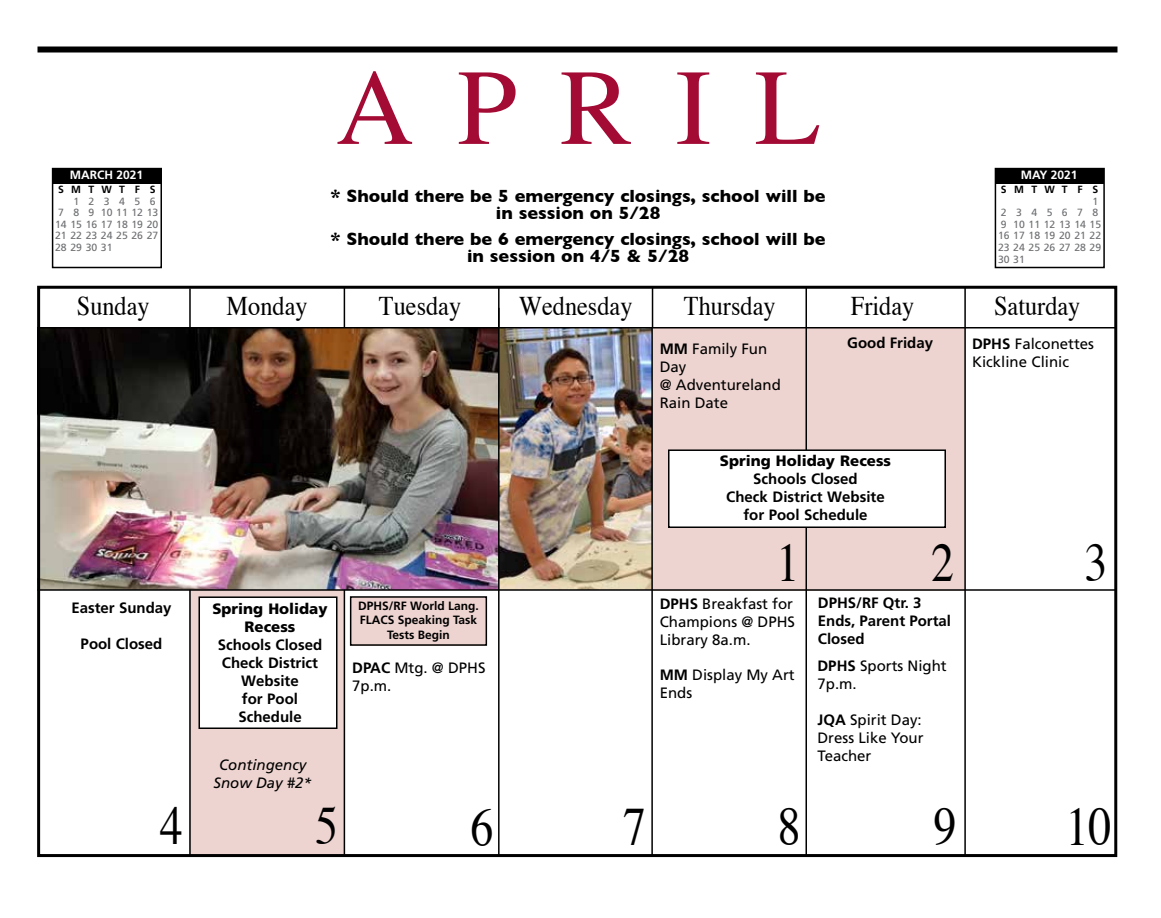
<style>
.page{position:relative;width:1161px;height:918px;background:#fff}
.page>*{position:absolute;margin:0;border:0;box-sizing:border-box;transform-origin:0 0}
.t1{font:108px "Times";letter-spacing:.4em;color:#a30b35}
.t2{font:54px "Times";color:#000;scale:.85 1}
.t3{font:27px "Times";color:#000;scale:.9 1}
.t4{font:700 18px/17.5px "Gill Sans";color:#000;text-align:center}
.t5{font:15px/18px "Frutiger";color:#000}
.t6{font:700 15px/18px "Frutiger";color:#000;text-align:center}
.t7{font:900 15px/18px "Frutiger";color:#000;text-align:center}
.t8{font:italic 15px/18px "Frutiger";color:#000;text-align:center}
.t9{font:700 12px/14.4px "Frutiger";color:#000;text-align:center}
.t10{font:700 12px "Frutiger";color:#fff}
.t11{font:10.5px/11.6px "Frutiger";color:#6d6e71}
.t12{font:700 10.5px "Frutiger";color:#000}
.s1{font-weight:700}
</style>
<div class="page">
<img style="left:41px;top:329px;width:610px;height:260px">
<div style="left:189px;top:590px;width:155px;height:266px;background:#edd4d0"></div>
<div style="left:652px;top:328px;width:313px;height:263px;background:#edd4d0"></div>
<div style="left:37px;top:286px;width:1080px;height:571px;border:3px solid #000"></div>
<hr style="left:189px;top:590px;width:2px;height:266px;background:#000">
<hr style="left:189px;top:288px;width:2px;height:39px;background:#000">
<hr style="left:344px;top:590px;width:1px;height:266px;background:#000">
<hr style="left:344px;top:286px;width:1px;height:41px;background:#000">
<hr style="left:498px;top:287px;width:2px;height:41px;background:#000">
<hr style="left:652px;top:287px;width:1px;height:41px;background:#000">
<hr style="left:498px;top:308px;width:2px;height:547px;background:#000">
<hr style="left:651px;top:327px;width:2px;height:529px;background:#000">
<div style="left:38px;top:47px;width:1080px;height:6px;background:#000"></div>
<hr style="left:964px;top:287px;width:2px;height:569px;background:#000">
<hr style="left:37px;top:327px;width:1080px;height:2px;background:#000">
<hr style="left:37px;top:589px;width:1080px;height:2px;background:#000">
<hr style="left:806px;top:287px;width:1px;height:569px;background:#000">
<div style="left:52px;top:168px;width:110px;height:100px;border:2px solid #000"></div>
<div style="left:53px;top:168px;width:108px;height:15px;background:#000"></div>
<div style="left:995px;top:168px;width:110px;height:100px;border:2px solid #000"></div>
<div style="left:995px;top:168px;width:109px;height:15px;background:#000"></div>
<div style="left:351px;top:597px;width:135px;height:48px;background:#edd4d0"></div>
<div style="left:350px;top:596px;width:137px;height:50px;border:2px solid #000"></div>
<div style="left:669px;top:450px;width:276px;height:77px;background:#fff"></div>
<div style="left:668px;top:449px;width:278px;height:79px;border:2px solid #000"></div>
<div style="left:199px;top:597px;width:138px;height:131px;background:#fff"></div>
<div style="left:199px;top:596px;width:139px;height:133px;border:2px solid #000"></div>
<h1 class="t1" style="left:336px;top:7px;width:486px">APRIL</h1>
<p class="t10" style="left:70px;top:168px;width:75px">MARCH 2021</p>
<p class="t10" style="left:1021px;top:168px;width:58px">MAY 2021</p>
<p class="t12" style="left:58px;top:183px;width:7px">S</p>
<p class="t11" style="left:55px;top:207px;width:105px">7<br>14 15 16 17 18 19 20<br>21 22 23 24 25 26 27<br>28 29 30 31</p>
<p class="t12" style="left:150px;top:183px;width:7px">S</p>
<p class="t11" style="left:150px;top:195px;width:7px">6</p>
<p class="t12" style="left:71px;top:183px;width:11px">M</p>
<p class="t11" style="left:73px;top:195px;width:7px">1<br>8</p>
<p class="t12" style="left:89px;top:183px;width:7px">T</p>
<p class="t11" style="left:89px;top:195px;width:7px">2<br>9</p>
<p class="t12" style="left:102px;top:183px;width:12px">W</p>
<p class="t11" style="left:101px;top:195px;width:59px">3<br>10 11 12 13</p>
<p class="t12" style="left:135px;top:183px;width:7px">F</p>
<p class="t11" style="left:134px;top:195px;width:7px">5</p>
<p class="t12" style="left:119px;top:183px;width:7px">T</p>
<p class="t11" style="left:119px;top:195px;width:7px">4</p>
<p class="t4" style="left:331px;top:187px;width:497px">* Should there be 5 emergency closings, school will be in session on 5/28</p>
<p class="t4" style="left:331px;top:229px;width:497px">* Should there be 6 emergency closings, school will be in session on 4/5 &amp; 5/28</p>
<p class="t12" style="left:1001px;top:183px;width:7px">S</p>
<p class="t11" style="left:998px;top:207px;width:105px">2<br>9<br>16 17 18 19 20 21 22<br>23 24 25 26 27 28 29<br>30 31</p>
<p class="t12" style="left:1093px;top:183px;width:7px">S</p>
<p class="t11" style="left:1093px;top:195px;width:7px">1<br>8</p>
<p class="t12" style="left:1014px;top:183px;width:11px">M</p>
<p class="t11" style="left:1013px;top:207px;width:89px">3<br>10 11 12 13 14 15</p>
<p class="t12" style="left:1031px;top:183px;width:7px">T</p>
<p class="t11" style="left:1031px;top:207px;width:7px">4</p>
<p class="t12" style="left:1044px;top:183px;width:12px">W</p>
<p class="t11" style="left:1047px;top:207px;width:7px">5</p>
<p class="t12" style="left:1078px;top:183px;width:7px">F</p>
<p class="t11" style="left:1077px;top:207px;width:7px">7</p>
<p class="t12" style="left:1062px;top:183px;width:7px">T</p>
<p class="t11" style="left:1062px;top:207px;width:7px">6</p>
<h3 class="t3" style="left:77px;top:281px;width:83px">Sunday</h3>
<h3 class="t3" style="left:227px;top:281px;width:91px">Monday</h3>
<h3 class="t3" style="left:379px;top:281px;width:93px">Tuesday</h3>
<h3 class="t3" style="left:519px;top:281px;width:127px">Wednesday</h3>
<h3 class="t3" style="left:684px;top:281px;width:103px">Thursday</h3>
<h3 class="t3" style="left:851px;top:281px;width:72px">Friday</h3>
<h3 class="t3" style="left:994px;top:281px;width:97px">Saturday</h3>
<p class="t5" style="left:660px;top:339px;width:123px"><span class="s1">MM</span> Family Fun<br>Day<br>@ Adventureland<br>Rain Date</p>
<p class="t6" style="left:847px;top:334px;width:87px">Good Friday</p>
<p class="t7" style="left:720px;top:451px;width:173px">Spring Holiday Recess</p>
<p class="t6" style="left:726px;top:469px;width:160px">Schools Closed<br>Check District Website for Pool Schedule</p>
<p class="t5" style="left:972px;top:335px;width:124px"><span class="s1">DPHS</span> Falconettes<br>Kickline Clinic</p>
<p class="t6" style="left:71px;top:599px;width:102px">Easter Sunday</p>
<p class="t6" style="left:81px;top:635px;width:83px">Pool Closed</p>
<p class="t7" style="left:212px;top:599px;width:117px">Spring Holiday<br>Recess</p>
<p class="t6" style="left:218px;top:635px;width:106px">Schools Closed<br>Check District<br>Website<br>for Pool<br>Schedule</p>
<p class="t8" style="left:214px;top:755px;width:100px">Contingency<br>Snow Day #2*</p>
<p class="t9" style="left:358px;top:599px;width:122px">DPHS/RF World Lang.<br>FLACS Speaking Task<br>Tests Begin</p>
<p class="t5" style="left:352px;top:659px;width:135px"><span class="s1">DPAC</span> Mtg. @ DPHS<br>7p.m.</p>
<h2 class="t2" style="left:776px;top:513px;width:28px">1</h2>
<h2 class="t2" style="left:931px;top:513px;width:28px">2</h2>
<h2 class="t2" style="left:1085px;top:513px;width:28px">3</h2>
<p class="t5" style="left:660px;top:595px;width:137px"><span class="s1">DPHS</span> Breakfast for<br>Champions @ DPHS<br>Library 8a.m.</p>
<p class="t5" style="left:660px;top:665px;width:136px"><span class="s1">MM</span> Display My Art<br>Ends</p>
<p class="t6" style="left:818px;top:593px;width:135px;text-align:left">DPHS/RF Qtr. 3<br>Ends, Parent Portal<br>Closed</p>
<p class="t5" style="left:818px;top:656px;width:131px"><span class="s1">DPHS</span> Sports Night<br>7p.m.</p>
<p class="t5" style="left:818px;top:710px;width:108px"><span class="s1">JQA</span> Spirit Day:<br>Dress Like Your<br>Teacher</p>
<h2 class="t2" style="left:160px;top:776px;width:29px">4</h2>
<h2 class="t2" style="left:315px;top:776px;width:29px">5</h2>
<h2 class="t2" style="left:471px;top:778px;width:28px">6</h2>
<h2 class="t2" style="left:623px;top:776px;width:28px">7</h2>
<h2 class="t2" style="left:778px;top:776px;width:28px">8</h2>
<h2 class="t2" style="left:933px;top:776px;width:28px">9</h2>
<h2 class="t2" style="left:1066px;top:777px;width:55px">10</h2>
</div>
